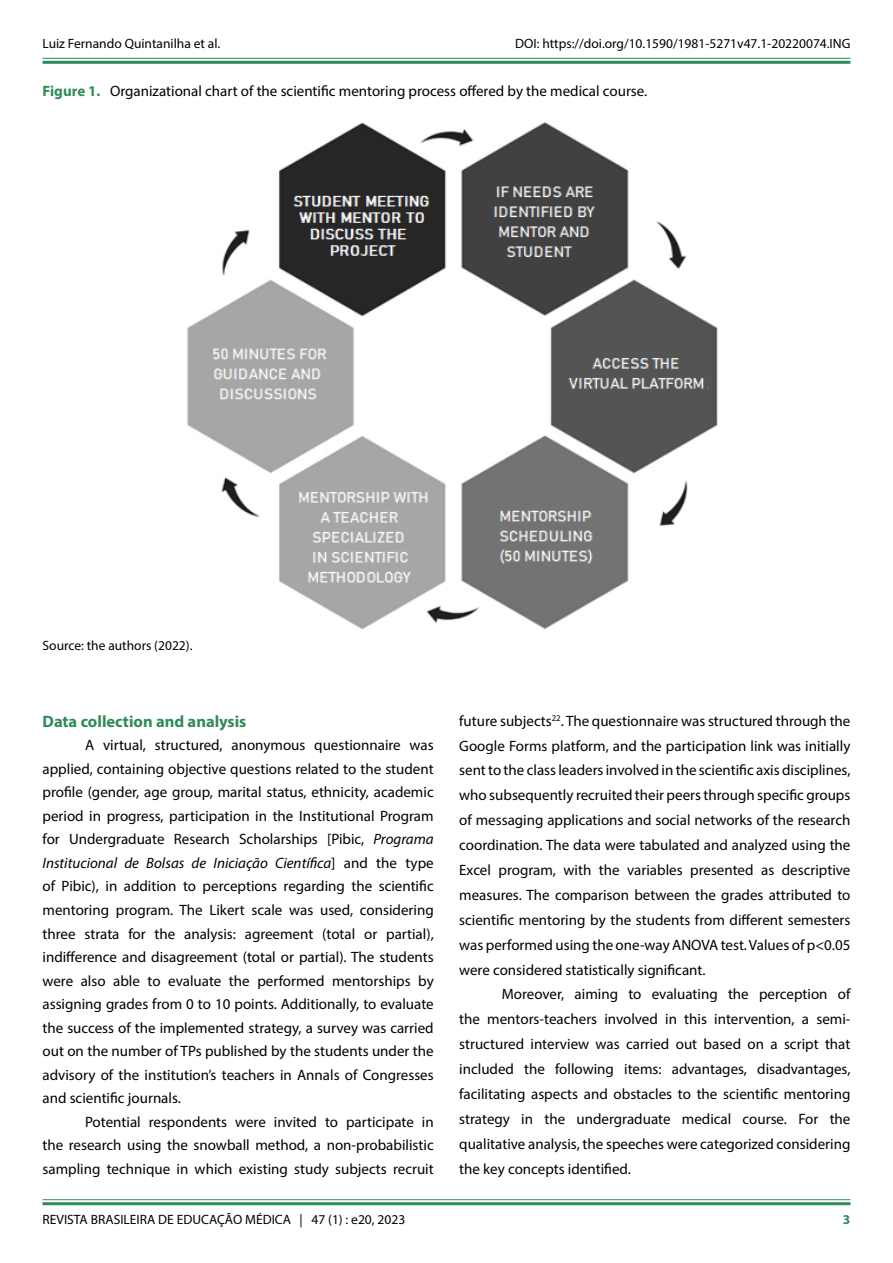
<style>
.page{position:relative;width:893px;height:1263px;background:#fff}
.page>*{position:absolute;margin:0;border:0;box-sizing:border-box;transform-origin:0 0}
.t1{font:700 16.5px "Myriad Pro";color:#318b57}
.t2{font:15px/23.5px "Myriad Pro";color:#000;text-align:justify}
.t3{font:13.5px "Myriad Pro";color:#000}
.t4{font:700 13.5px "Myriad Pro";color:#318b57}
.s1{font-weight:700;color:#318b57}
.s2{font-style:italic}
</style>
<div class="page">
<hr style="left:43px;top:1199px;width:807px;height:1px;background:#318b57">
<hr style="left:43px;top:1202px;width:807px;height:3px;background:#318b57">
<hr style="left:43px;top:58px;width:807px;height:1px;background:#318b57">
<hr style="left:43px;top:61px;width:807px;height:3px;background:#318b57">
<img style="left:187px;top:122px;width:531px;height:508px">
<p class="t3" style="left:43px;top:35px;width:179px">Luiz Fernando Quintanilha et al.</p>
<p class="t3" style="left:515px;top:35px;width:337px">DOI: https://doi.org/10.1590/1981-5271v47.1-20220074.ING</p>
<p class="t2" style="left:43px;top:79px;width:606px"><span class="s1">Figure 1.</span> Organizational chart of the scientific mentoring process offered by the medical course.</p>
<p class="t3" style="left:43px;top:637px;width:151px">Source: the authors (2022).</p>
<p class="t1" style="left:43px;top:710px;width:205px">Data collection and analysis</p>
<p class="t2" style="left:43px;top:733px;width:393px;text-indent:43px">A virtual, structured, anonymous questionnaire was applied, containing objective questions related to the student profile (gender, age group, marital status, ethnicity, academic period in progress, participation in the Institutional Program for Undergraduate Research Scholarships [Pibic, <span class="s2">Programa Institucional de Bolsas de Iniciação Científica</span>] and the type of Pibic), in addition to perceptions regarding the scientific mentoring program. The Likert scale was used, considering three strata for the analysis: agreement (total or partial), indifference and disagreement (total or partial). The students were also able to evaluate the performed mentorships by assigning grades from 0 to 10 points. Additionally, to evaluate the success of the implemented strategy, a survey was carried out on the number of TPs published by the students under the advisory of the institution’s teachers in Annals of Congresses and scientific journals.</p>
<p class="t2" style="left:43px;top:1110px;width:393px;text-indent:43px">Potential respondents were invited to participate in the research using the snowball method, a non-probabilistic sampling technique in which existing study subjects recruit</p>
<p class="t2" style="left:459px;top:708px;width:393px;line-height:24.9px">future subjects<sup>22</sup>. The questionnaire was structured through the Google Forms platform, and the participation link was initially sent to the class leaders involved in the scientific axis disciplines, who subsequently recruited their peers through specific groups of messaging applications and social networks of the research coordination. The data were tabulated and analyzed using the Excel program, with the variables presented as descriptive measures. The comparison between the grades attributed to scientific mentoring by the students from different semesters was performed using the one-way ANOVA test. Values of p&lt;0.05 were considered statistically significant.</p>
<p class="t2" style="left:459px;top:982px;width:393px;line-height:24.9px;text-indent:43px">Moreover, aiming to evaluating the perception of the mentors-teachers involved in this intervention, a semi&shy;structured interview was carried out based on a script that included the following items: advantages, disadvantages, facilitating aspects and obstacles to the scientific mentoring strategy in the undergraduate medical course. For the qualitative analysis, the speeches were categorized considering the key concepts identified.</p>
<p class="t3" style="left:43px;top:1211px;width:364px">REVISTA BRASILEIRA DE EDUCAÇÃO MÉDICA | 47 (1) : e20, 2023</p>
<p class="t4" style="left:843px;top:1210px;width:9px">3</p>
</div>
